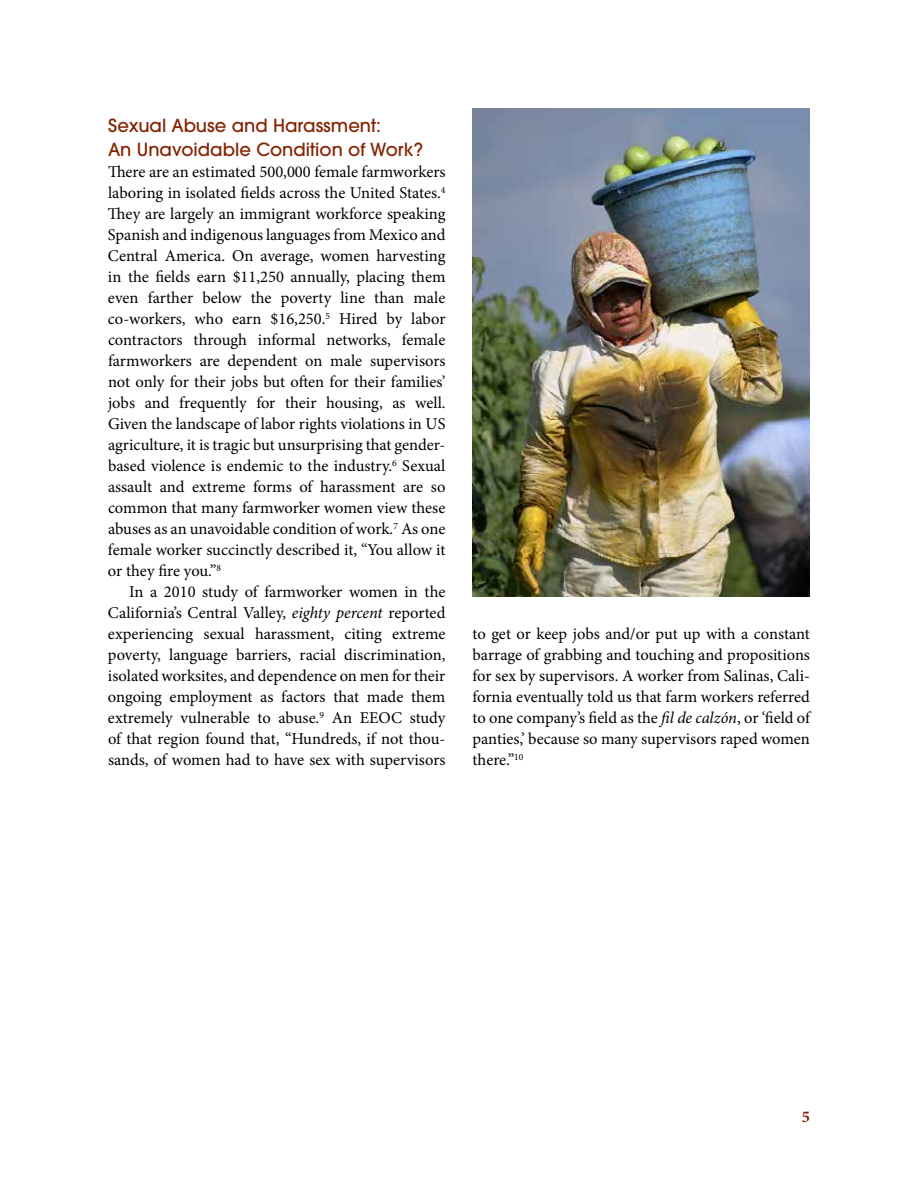
<style>
.page{position:relative;width:918px;height:1188px;background:#fff}
.page>*{position:absolute;margin:0;border:0;box-sizing:border-box;transform-origin:0 0}
.t1{font:500 18px/24px "ITC Avant Garde Std";color:#852302}
.t2{font:16.5px/21px "Minion Pro";letter-spacing:-.005em;color:#000;text-align:justify}
.t3{font:700 16.5px "Minion Pro";color:#852302}
.s1{font-style:italic}
</style>
<div class="page">
<img style="left:472px;top:108px;width:338px;height:489px">
<p class="t1" style="left:108px;top:113px;width:317px">Sexual Abuse and Harassment:<br>An Unavoidable Condition of Work?</p>
<p class="t2" style="left:108px;top:161px;width:339px">There are an estimated 500,000 female farmworkers laboring in isolated fields across the United States. <sup>4<br></sup>They are largely an immigrant workforce speaking Spanish and indigenous languages from Mexico and Central America. On average, women harvesting in the fields earn $11,250 annually, placing them even farther below the poverty line than male co-workers, who earn $16,250. <sup>5</sup> Hired by labor contractors through informal networks, female farmworkers are dependent on male supervisors not only for their jobs but often for their families’ jobs and frequently for their housing, as well.<br>Given the landscape of labor rights violations in US agriculture, it is tragic but unsurprising that gender&shy;based violence is endemic to the industry. <sup>6</sup> Sexual assault and extreme forms of harassment are so common that many farmworker women view these abuses as an unavoidable condition of work. <sup>7</sup> As one female worker succinctly described it, “You allow it or they fire you.”<sup>8</sup></p>
<p class="t2" style="left:108px;top:581px;width:339px;text-indent:21px">In a 2010 study of farmworker women in the California’s Central Valley, <span class="s1">eighty percent</span> reported experiencing sexual harassment, citing extreme poverty, language barriers, racial discrimination, isolated worksites, and dependence on men for their ongoing employment as factors that made them extremely vulnerable to abuse. <sup>9</sup> An EEOC study of that region found that, “Hundreds, if not thou&shy;sands, of women had to have sex with supervisors</p>
<p class="t2" style="left:472px;top:623px;width:339px">to get or keep jobs and/or put up with a constant barrage of grabbing and touching and propositions for sex by supervisors. A worker from Salinas, Cali&shy;fornia eventually told us that farm workers referred to one company’s field as the <span class="s1">fil de calzón</span>, or ‘field of panties,’ because so many supervisors raped women there.”<sup>10</sup></p>
<p class="t3" style="left:802px;top:1105px;width:10px">5</p>
</div>
